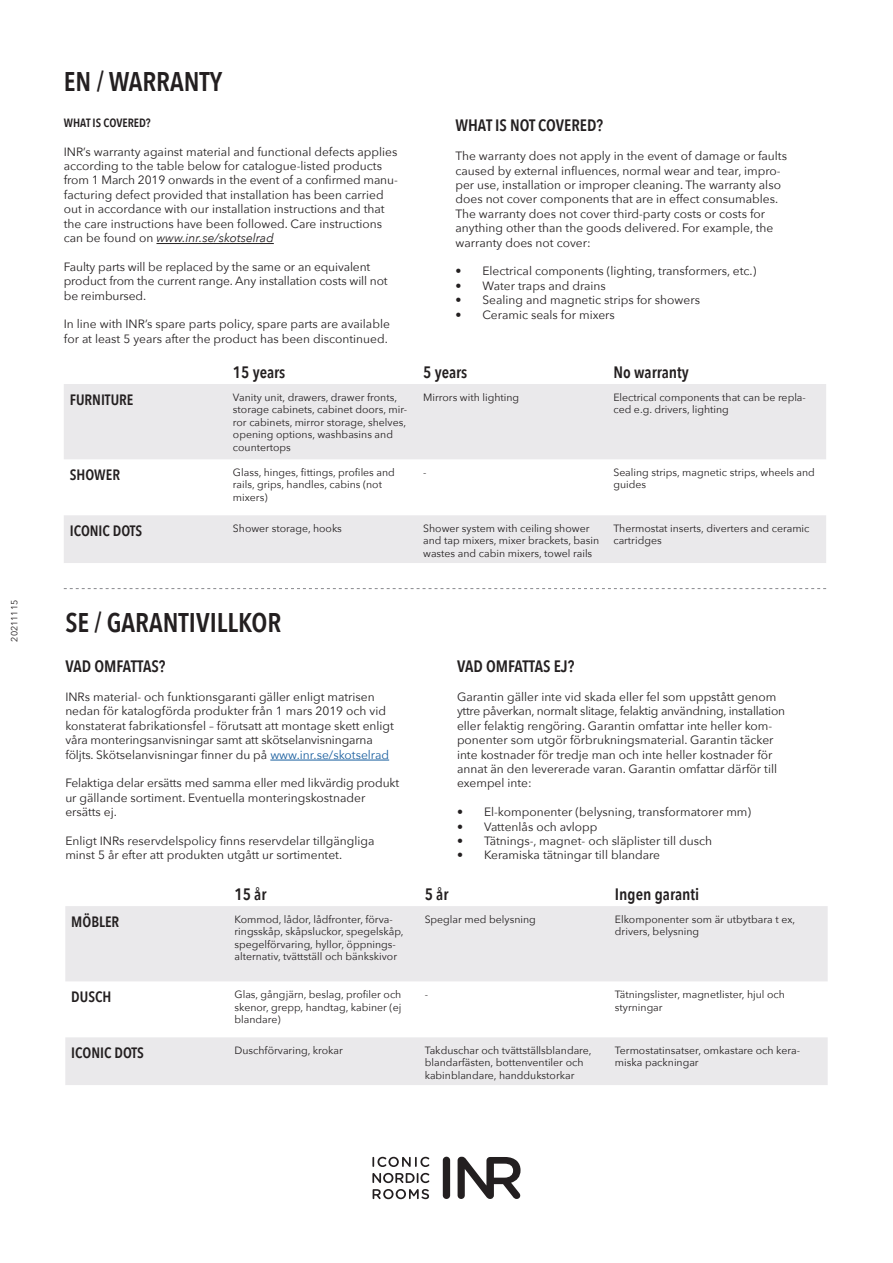
<style>
.page{position:relative;width:893px;height:1263px;background:#fff}
.page>*{position:absolute;margin:0;border:0;box-sizing:border-box;transform-origin:0 0}
.t1{font:600 27px "Avenir Next Condensed";color:#231f20}
.t2{font:600 16.5px "Avenir Next Condensed";color:#231f20}
.t3{font:600 15px "Avenir Next Condensed";color:#231f20}
.t4{font:12px/14.4px "Avenir Next";color:#231f20}
.t5{font:600 12px "Avenir Next Condensed";color:#231f20}
.t6{font:10.5px/12.6px "Avenir Next";color:#231f20}
.t7{font:9px "Avenir Next";color:#231f20}
.s1{font-style:italic}
.s2{color:#175d9e}
</style>
<div class="page">
<div style="left:443px;top:1157px;width:7px;height:42px;background:#231f20;border-radius:4px"></div>
<svg style="left:458px;top:1157px;width:62px;height:42px"></svg>
<svg style="left:372px;top:1157px;width:57px;height:10px"></svg>
<svg style="left:372px;top:1173px;width:57px;height:10px"></svg>
<svg style="left:373px;top:1189px;width:56px;height:10px"></svg>
<hr style="left:270px;top:760px;width:119px;height:1px;background:#175d9e">
<svg style="left:65px;top:906px;width:763px;height:179px;fill:#eae9eb"></svg>
<hr style="left:156px;top:243px;width:118px;height:1px;background:#231f20">
<svg style="left:64px;top:588px;width:762px;height:1px"></svg>
<svg style="left:64px;top:384px;width:762px;height:179px;fill:#eae9eb"></svg>
<p class="t7" style="left:7px;top:642px;width:43px;rotate:-90deg">20211115</p>
<p class="t1" style="left:64px;top:58px;width:160px">EN / WARRANTY</p>
<p class="t5" style="left:64px;top:112px;width:88px">WHAT IS COVERED?</p>
<p class="t4" style="left:64px;top:144px;width:336px">INR’s warranty against material and functional defects applies according to the table below for catalogue-listed products from 1 March 2019 onwards in the event of a confirmed manu&shy;facturing defect provided that installation has been carried out in accordance with our installation instructions and that the care instructions have been followed. Care instructions can be found on <span class="s1">www.inr.se/skotselrad</span></p>
<p class="t4" style="left:64px;top:259px;width:325px">Faulty parts will be replaced by the same or an equivalent product from the current range. Any installation costs will not be reimbursed.</p>
<p class="t4" style="left:64px;top:317px;width:328px">In line with INR’s spare parts policy, spare parts are available for at least 5 years after the product has been discontinued.</p>
<p class="t2" style="left:455px;top:111px;width:149px">WHAT IS NOT COVERED?</p>
<p class="t4" style="left:455px;top:148px;width:333px">The warranty does not apply in the event of damage or faults caused by external influences, normal wear and tear, impro&shy;per use, installation or improper cleaning. The warranty also does not cover components that are in effect consumables.<br>The warranty does not cover third-party costs or costs for anything other than the goods delivered. For example, the warranty does not cover:</p>
<p class="t4" style="left:455px;top:263px;width:302px">• Electrical components (lighting, transformers, etc.)</p>
<p class="t4" style="left:455px;top:278px;width:152px">• Water traps and drains</p>
<p class="t4" style="left:455px;top:292px;width:246px">• Sealing and magnetic strips for showers</p>
<p class="t4" style="left:455px;top:307px;width:161px">• Ceramic seals for mixers</p>
<p class="t2" style="left:233px;top:358px;width:54px">15 years</p>
<p class="t2" style="left:423px;top:358px;width:46px">5 years</p>
<p class="t2" style="left:613px;top:358px;width:77px">No warranty</p>
<p class="t3" style="left:70px;top:387px;width:65px">FURNITURE</p>
<p class="t6" style="left:233px;top:390px;width:176px">Vanity unit, drawers, drawer fronts, storage cabinets, cabinet doors, mir&shy;ror cabinets, mirror storage, shelves, opening options, washbasins and countertops</p>
<p class="t6" style="left:423px;top:390px;width:98px">Mirrors with lighting</p>
<p class="t6" style="left:613px;top:390px;width:194px">Electrical components that can be repla&shy;ced e.g. drivers, lighting</p>
<p class="t3" style="left:70px;top:462px;width:52px">SHOWER</p>
<p class="t6" style="left:233px;top:465px;width:164px">Glass, hinges, fittings, profiles and rails, grips, handles, cabins (not mixers)</p>
<p class="t6" style="left:423px;top:465px;width:5px">-</p>
<p class="t6" style="left:613px;top:465px;width:203px">Sealing strips, magnetic strips, wheels and guides</p>
<p class="t3" style="left:70px;top:518px;width:74px">ICONIC DOTS</p>
<p class="t6" style="left:233px;top:521px;width:110px">Shower storage, hooks</p>
<p class="t6" style="left:423px;top:521px;width:178px">Shower system with ceiling shower and tap mixers, mixer brackets, basin wastes and cabin mixers, towel rails</p>
<p class="t6" style="left:613px;top:521px;width:198px">Thermostat inserts, diverters and ceramic cartridges</p>
<p class="t1" style="left:65px;top:599px;width:218px">SE / GARANTIVILLKOR</p>
<p class="t2" style="left:65px;top:652px;width:102px">VAD OMFATTAS?</p>
<p class="t4" style="left:65px;top:689px;width:330px">INRs material- och funktionsgaranti gäller enligt matrisen nedan för katalogförda produkter från 1 mars 2019 och vid konstaterat fabrikationsfel – förutsatt att montage skett enligt våra monteringsanvisningar samt att skötselanvisningarna följts. Skötselanvisningar finner du på <span class="s2">www.inr.se/skotselrad</span></p>
<p class="t4" style="left:65px;top:775px;width:336px">Felaktiga delar ersätts med samma eller med likvärdig produkt ur gällande sortiment. Eventuella monteringskostnader ersätts ej.</p>
<p class="t4" style="left:65px;top:833px;width:311px">Enligt INRs reservdelspolicy finns reservdelar tillgängliga minst 5 år efter att produkten utgått ur sortimentet.</p>
<p class="t2" style="left:457px;top:652px;width:119px">VAD OMFATTAS EJ?</p>
<p class="t4" style="left:457px;top:689px;width:330px">Garantin gäller inte vid skada eller fel som uppstått genom yttre påverkan, normalt slitage, felaktig användning, installation eller felaktig rengöring. Garantin omfattar inte heller kom&shy;ponenter som utgör förbrukningsmaterial. Garantin täcker inte kostnader för tredje man och inte heller kostnader för annat än den levererade varan. Garantin omfattar därför till exempel inte:</p>
<p class="t4" style="left:457px;top:804px;width:296px">• El-komponenter (belysning, transformatorer mm)</p>
<p class="t4" style="left:457px;top:819px;width:142px">• Vattenlås och avlopp</p>
<p class="t4" style="left:457px;top:833px;width:257px">• Tätnings-, magnet- och släplister till dusch</p>
<p class="t4" style="left:457px;top:847px;width:205px">• Keramiska tätningar till blandare</p>
<p class="t2" style="left:234px;top:880px;width:33px">15 år</p>
<p class="t2" style="left:425px;top:880px;width:25px">5 år</p>
<p class="t2" style="left:615px;top:880px;width:86px">Ingen garanti</p>
<p class="t3" style="left:71px;top:909px;width:49px">MÖBLER</p>
<p class="t6" style="left:234px;top:912px;width:171px">Kommod, lådor, lådfronter, förva&shy;ringsskåp, skåpsluckor, spegelskåp, spegelförvaring, hyllor, öppnings&shy;alternativ, tvättställ och bänkskivor</p>
<p class="t6" style="left:425px;top:912px;width:113px">Speglar med belysning</p>
<p class="t6" style="left:615px;top:912px;width:182px">Elkomponenter som är utbytbara t ex, drivers, belysning</p>
<p class="t3" style="left:71px;top:984px;width:42px">DUSCH</p>
<p class="t6" style="left:234px;top:987px;width:168px;text-align:justify">Glas, gångjärn, beslag, profiler och skenor, grepp, handtag, kabiner (ej blandare)</p>
<p class="t6" style="left:425px;top:987px;width:5px">-</p>
<p class="t6" style="left:615px;top:987px;width:171px">Tätningslister, magnetlister, hjul och styrningar</p>
<p class="t3" style="left:71px;top:1040px;width:74px">ICONIC DOTS</p>
<p class="t6" style="left:234px;top:1043px;width:110px">Duschförvaring, krokar</p>
<p class="t6" style="left:425px;top:1043px;width:168px">Takduschar och tvättställsblandare, blandarfästen, bottenventiler och kabinblandare, handdukstorkar</p>
<p class="t6" style="left:615px;top:1043px;width:187px">Termostatinsatser, omkastare och kera&shy;miska packningar</p>
</div>
